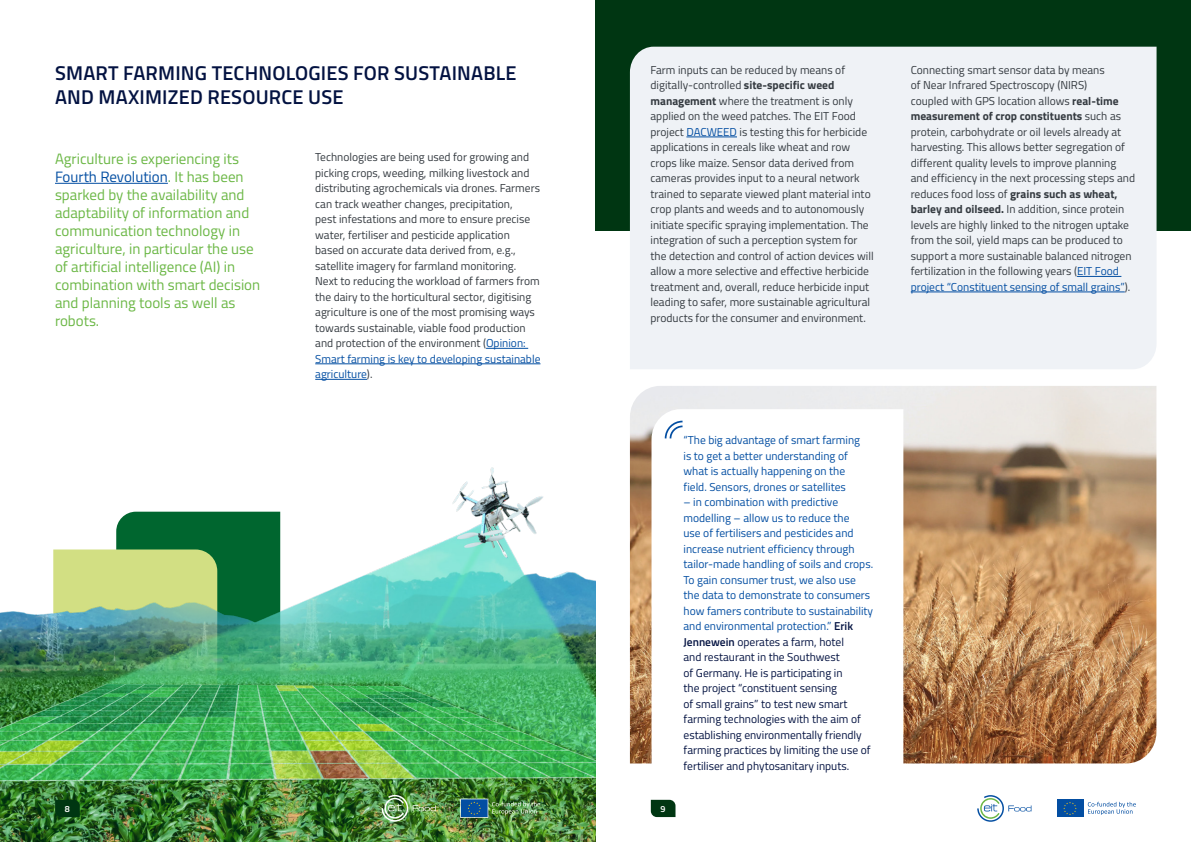
<style>
.page{position:relative;width:1191px;height:842px;background:#fff}
.page>*{position:absolute;margin:0;border:0;box-sizing:border-box;transform-origin:0 0}
.t1{font:600 20px/24px "Titillium";letter-spacing:.01em;color:#031241}
.t2{font:15px/18px "Titillium";color:#6bb745}
.t3{font:11.5px/15.5px "Titillium";color:#343a40}
.t4{font:11.5px/15.5px "Titillium";color:#034ea2}
.t5{font:600 9px "Titillium";color:#fff}
.s1{color:#034ea2}
.s2{font-weight:700}
.s3{font-weight:600;color:#031241}
.s4{color:#031241}
</style>
<div class="page">
<hr style="left:55px;top:183px;width:113px;height:1px;background:#034ea2">
<hr style="left:486px;top:348px;width:42px;height:1px;background:#034ea2">
<hr style="left:315px;top:364px;width:225px;height:1px;background:#034ea2">
<hr style="left:315px;top:379px;width:52px;height:1px;background:#034ea2">
<img style="left:0;top:467px;width:595px;height:375px">
<svg style="left:381px;top:795px;width:55px;height:26px"></svg>
<img style="left:460px;top:799px;width:80px;height:19px">
<div style="left:595px;top:0;width:596px;height:230px;background:#003612"></div>
<div style="left:630px;top:47px;width:526px;height:322px;background:#eff2f6"></div>
<hr style="left:686px;top:137px;width:51px;height:1px;background:#034ea2">
<hr style="left:1077px;top:276px;width:44px;height:1px;background:#034ea2">
<hr style="left:910px;top:292px;width:214px;height:1px;background:#034ea2">
<img style="left:630px;top:386px;width:526px;height:377px">
<svg style="left:651px;top:409px;width:252px;height:355px"></svg>
<svg style="left:665px;top:421px;width:17px;height:17px"></svg>
<svg style="left:55px;top:800px;width:25px;height:17px"></svg>
<svg style="left:651px;top:800px;width:24px;height:17px"></svg>
<svg style="left:977px;top:795px;width:54px;height:27px"></svg>
<div style="left:1056px;top:799px;width:27px;height:18px;background:#034ea2"></div>
<svg style="left:1087px;top:802px;width:48px;height:13px"></svg>
<svg style="left:1063px;top:802px;width:13px;height:13px"></svg>
<h1 class="t1" style="left:55px;top:60px;width:463px">SMART FARMING TECHNOLOGIES FOR SUSTAINABLE<br>AND MAXIMIZED RESOURCE USE</h1>
<p class="t2" style="left:55px;top:149px;width:207px">Agriculture is experiencing its<br><span class="s1">Fourth Revolution</span>. It has been sparked by the availability and adaptability of information and communication technology in agriculture, in particular the use of artificial intelligence (AI) in combination with smart decision and planning tools as well as robots.</p>
<p class="t3" style="left:315px;top:149px;width:227px">Technologies are being used for growing and picking crops, weeding, milking livestock and distributing agrochemicals via drones. Farmers can track weather changes, precipitation,<br>pest infestations and more to ensure precise water, fertiliser and pesticide application based on accurate data derived from, e.g., satellite imagery for farmland monitoring.<br>Next to reducing the workload of farmers from the dairy to the horticultural sector, digitising agriculture is one of the most promising ways towards sustainable, viable food production and protection of the environment (<span class="s1">Opinion:<br>Smart farming is key to developing sustainable agriculture</span>).</p>
<p class="t3" style="left:650px;top:61px;width:225px">Farm inputs can be reduced by means of digitally-controlled <span class="s2">site-specific weed management</span> where the treatment is only applied on the weed patches. The EIT Food project <span class="s1">DACWEED</span> is testing this for herbicide applications in cereals like wheat and row crops like maize. Sensor data derived from cameras provides input to a neural network trained to separate viewed plant material into crop plants and weeds and to autonomously initiate specific spraying implementation. The integration of such a perception system for the detection and control of action devices will allow a more selective and effective herbicide treatment and, overall, reduce herbicide input leading to safer, more sustainable agricultural products for the consumer and environment.</p>
<p class="t3" style="left:910px;top:61px;width:226px">Connecting smart sensor data by means<br>of Near Infrared Spectroscopy (NIRS)<br>coupled with GPS location allows <span class="s2">real-time measurement of crop constituents</span> such as protein, carbohydrate or oil levels already at harvesting. This allows better segregation of different quality levels to improve planning and efficiency in the next processing steps and reduces food loss of <span class="s2">grains such as wheat, barley and oilseed.</span> In addition, since protein levels are highly linked to the nitrogen uptake from the soil, yield maps can be produced to support a more sustainable balanced nitrogen fertilization in the following years (<span class="s1">EIT Food project “Constituent sensing of small grains”</span>).</p>
<p class="t4" style="left:683px;top:432px;width:178px">“The big advantage of smart farming is to get a better understanding of what is actually happening on the field. Sensors, drones or satellites</p>
<p class="t4" style="left:683px;top:494px;width:191px">– in combination with predictive modelling – allow us to reduce the<br>use of fertilisers and pesticides and increase nutrient efficiency through tailor-made handling of soils and crops.<br>To gain consumer trust, we also use the data to demonstrate to consumers how famers contribute to sustainability and environmental protection.” <span class="s3">Erik Jennewein</span> <span class="s4">operates a farm, hotel<br>and restaurant in the Southwest<br>of Germany. He is participating in<br>the project “constituent sensing<br>of small grains” to test new smart farming technologies with the aim of establishing environmentally friendly farming practices by limiting the use of fertiliser and phytosanitary inputs.</span></p>
<p class="t5" style="left:65px;top:802px;width:7px">8</p>
<p class="t5" style="left:660px;top:802px;width:7px">9</p>
</div>
